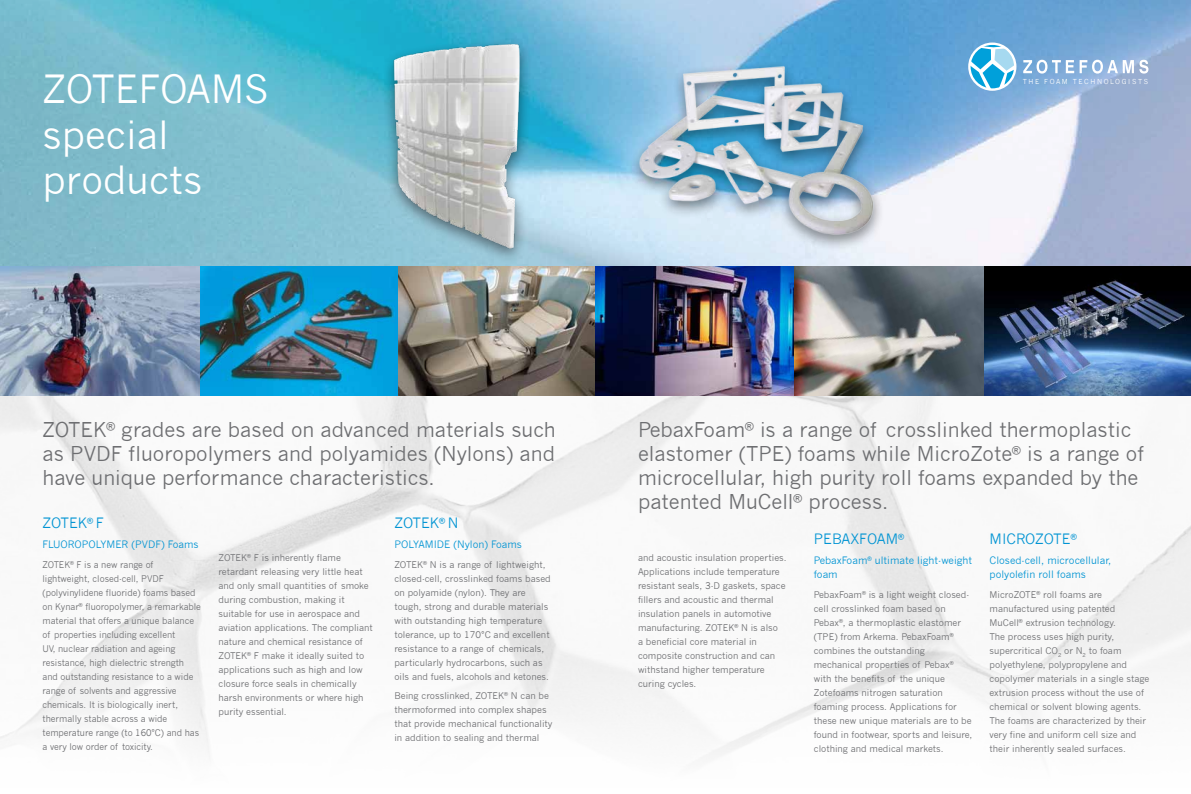
<style>
.page{position:relative;width:1191px;height:794px;background:#fff}
.page>*{position:absolute;margin:0;border:0;box-sizing:border-box;transform-origin:0 0}
.t1{font:38px/45.6px "News Gothic";color:#fff}
.t2{font:20px/24px "News Gothic";color:#6d6e71}
.t3{font:14px "News Gothic";color:#0194d3}
.t4{font:10px/14px "News Gothic";color:#0194d3}
.t5{font:9px/14px "News Gothic";color:#6d6e71}
.t6{font:8.2px "News Gothic";color:#0194d3}
.t7{font:6.7px "News Gothic";letter-spacing:.24em;color:#fff}
</style>
<div class="page">
<img style="left:0;top:395px;width:1191px;height:232px">
<svg style="left:0;top:0;width:1191px;height:266px;background:#86bed6"></svg>
<div style="left:382px;top:38px;width:150px;height:227px;background:#000;opacity:.49"></div>
<img style="left:385px;top:35px;width:168px;height:215px">
<svg style="left:968px;top:43px;width:48px;height:48px"></svg>
<svg style="left:1023px;top:60px;width:125px;height:14px"></svg>
<svg style="left:970px;top:45px;width:44px;height:43px"></svg>
<img style="left:0;top:266px;width:985px;height:129px">
<img style="left:985px;top:266px;width:206px;height:129px">
<img style="left:601px;top:43px;width:313px;height:209px">
<h1 class="t1" style="left:43px;top:67px;width:228px">zotefoams special products</h1>
<p class="t7" style="left:1023px;top:78px;width:127px">th e f oam tech nolog ists</p>
<h2 class="t2" style="left:43px;top:418px;width:515px;text-align:justify;text-indent:51px">K<sup>®</sup> grades are based on advanced materials such as PVDF fluoropolymers and polyamides (Nylons) and have unique performance characteristics.</h2>
<h2 class="t2" style="left:638px;top:418px;width:495px">PebaxFoam<sup>®</sup> is a range of crosslinked thermoplastic elastomer (TPE</h2>
<h2 class="t2" style="left:43px;top:418px;width:14px">ZOTE</h2>
<h2 class="t2" style="left:638px;top:442px;width:507px;text-indent:146px">) foams while M icroZote<sup>®</sup> is a range of microcellular, high purity roll foams expanded by the patented M uCell<sup>®</sup> process.</h2>
<h3 class="t3" style="left:43px;top:515px;width:10px">ZOTE</h3>
<h3 class="t3" style="left:78px;top:515px;width:27px">K<sup>®</sup> F</h3>
<p class="t4" style="left:43px;top:537px;width:158px">Fluoropolymer (PVDF) Foams</p>
<p class="t5" style="left:43px;top:557px;width:7px">ZOTE</p>
<p class="t5" style="left:43px;top:557px;width:160px;text-indent:22px">K<sup>®</sup> F is a new range of lightweight, closed-cell, PVDF (polyvinylidene fluoride) foams based on Kynar<sup>®</sup> fluoropolymer, a remarkable material that offers a unique balance of properties including excellent<br>UV, nuclear radiation and ageing resistance, high dielectric strength and outstanding resistance to a wide range of solvents and aggressive chemicals. It is biologically inert, thermally stable across a wide temperature range (to 160°C) and has a very low order of toxicity.</p>
<p class="t5" style="left:218px;top:551px;width:156px;text-indent:23px">K<sup>®</sup> F is inherently flame retardant releasing very little heat and only small quantities of smoke during combustion, making it suitable for use in aerospace and aviation applications. The compliant nature and chemical resistance of<br>ZOTE</p>
<p class="t5" style="left:218px;top:551px;width:7px">ZOTE</p>
<p class="t5" style="left:218px;top:649px;width:147px;text-indent:23px">K<sup>®</sup> F make it ideally suited to applications such as high and low closure force seals in chemically harsh environments or where high purity essential.</p>
<h3 class="t3" style="left:394px;top:515px;width:10px">ZOTE</h3>
<h3 class="t3" style="left:430px;top:515px;width:27px">K<sup>®</sup> N</h3>
<p class="t4" style="left:394px;top:537px;width:8px">POL</p>
<p class="t4" style="left:413px;top:537px;width:12px">YAMI</p>
<p class="t4" style="left:437px;top:537px;width:86px">DE (Nylon) Foams</p>
<p class="t5" style="left:394px;top:557px;width:7px">ZOTE</p>
<p class="t5" style="left:394px;top:557px;width:158px;text-indent:23px">K<sup>®</sup> N is a range of lightweight, closed-cell, crosslinked foams based on polyamide (nylon). They are tough, strong and durable materials with outstanding high temperature tolerance, up to 170°C and excellent resistance to a range of chemicals, particularly hydrocarbons, such as oils and fuels, alcohols and ketones.</p>
<p class="t5" style="left:394px;top:689px;width:88px">Being crosslinked, ZOTE</p>
<p class="t5" style="left:394px;top:689px;width:160px;text-indent:104px">K<sup>®</sup> N can be thermoformed into complex shapes that provide mechanical functionality in addition to sealing and thermal</p>
<p class="t5" style="left:638px;top:551px;width:150px">and acoustic insulation properties.<br>Applications include temperature resistant seals, 3-D gaskets, space fillers and acoustic and thermal insulation panels in automotive manufacturing. ZOTE</p>
<p class="t5" style="left:638px;top:621px;width:141px;text-indent:90px">K<sup>®</sup> N is also a beneficial core material in composite construction and can withstand higher temperature curing cycles.</p>
<h3 class="t3" style="left:814px;top:531px;width:10px">PEBAX</h3>
<h3 class="t3" style="left:859px;top:531px;width:19px">FOAM</h3>
<p class="t6" style="left:898px;top:532px;width:8px">®</p>
<p class="t4" style="left:814px;top:553px;width:160px">PebaxFoam<sup>®</sup> ultimate light-weight foam</p>
<p class="t5" style="left:814px;top:587px;width:157px">PebaxFoam<sup>®</sup> is a light weight closed&shy;cell crosslinked foam based on<br>Pebax<sup>®</sup>, a thermoplastic elastomer (TPE</p>
<p class="t5" style="left:814px;top:629px;width:160px;text-indent:21px">) from Arkema. PebaxFoam<sup>® </sup>combines the outstanding mechanical properties of Pebax<sup>® </sup>with the benefits of the unique<br>Zotefoams nitrogen saturation foaming process. Applications for these new unique materials are to be found in footwear, sports and leisure, clothing and medical markets.</p>
<h3 class="t3" style="left:989px;top:531px;width:10px">MICROZOTE</h3>
<p class="t6" style="left:1070px;top:532px;width:8px">®</p>
<p class="t4" style="left:989px;top:553px;width:123px">Closed-cell, microcellular, polyolefin roll foams</p>
<p class="t5" style="left:989px;top:587px;width:31px">M icroZOTE</p>
<p class="t5" style="left:989px;top:587px;width:161px;text-indent:47px"><sup>®</sup> roll foams are manufactured using patented<br>M uCell<sup>®</sup> extrusion technology.<br>The process uses high purity, supercritical CO<sub>2</sub> or N <sub>2</sub> to foam polyethylene, polypropylene and copolymer materials in a single stage extrusion process without the use of chemical or solvent blowing agents.<br>The foams are characterized by their very fine and uniform cell size and their inherently sealed surfaces.</p>
</div>
